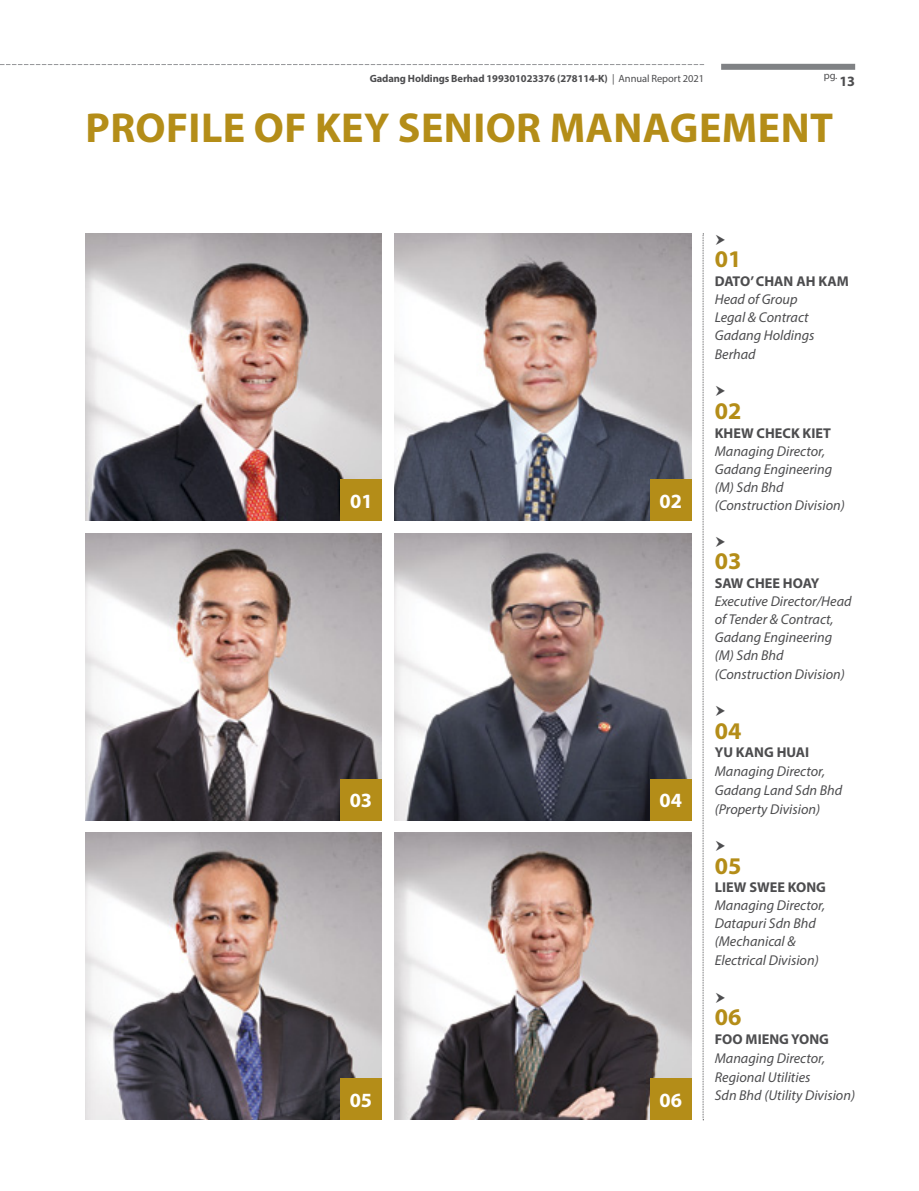
<style>
.page{position:relative;width:919px;height:1191px;background:#fff}
.page>*{position:absolute;margin:0;border:0;box-sizing:border-box;transform-origin:0 0}
.t1{font:700 42px "Myriad Pro";letter-spacing:.01em;color:#b48d18}
.t2{font:700 24px "Myriad Pro";color:#b48d18}
.t3{font:700 20.25px "Myriad Pro";color:#fff}
.t4{font:italic 14.25px/18.3px "Myriad Pro";color:#4d4d4f}
.t5{font:700 14.25px "Myriad Pro";color:#4d4d4f}
.t6{font:700 10.5px "Myriad Pro";letter-spacing:-.01em;color:#4d4d4f}
.t7{font:10.5px "Myriad Pro";color:#4d4d4f}
.s1{font-weight:400}
</style>
<div class="page">
<svg style="left:0;top:64px;width:704px;height:1px"></svg>
<div style="left:721px;top:64px;width:134px;height:6px;background:#808285"></div>
<img style="left:85px;top:234px;width:297px;height:287px">
<img style="left:394px;top:234px;width:297px;height:287px">
<img style="left:85px;top:533px;width:297px;height:287px">
<img style="left:394px;top:533px;width:297px;height:287px">
<img style="left:85px;top:833px;width:297px;height:286px">
<img style="left:394px;top:833px;width:297px;height:286px">
<svg style="left:702px;top:233px;width:2px;height:887px"></svg>
<div style="left:341px;top:480px;width:41px;height:41px;background:#b48d18"></div>
<div style="left:340px;top:779px;width:41px;height:41px;background:#b48d18"></div>
<div style="left:340px;top:1078px;width:41px;height:41px;background:#b48d18"></div>
<div style="left:650px;top:480px;width:41px;height:41px;background:#b48d18"></div>
<div style="left:650px;top:779px;width:41px;height:41px;background:#b48d18"></div>
<div style="left:650px;top:1078px;width:41px;height:41px;background:#b48d18"></div>
<p class="t6" style="left:369px;top:72px;width:336px">GADANG HOLDINGS BERHAD 199301023376 (278114-K) <span class="s1">| Annual Report 2021</span></p>
<p class="t7" style="left:823px;top:69px;width:15px">pg.</p>
<p class="t5" style="left:839px;top:72px;width:17px">13</p>
<h1 class="t1" style="left:85px;top:101px;width:411px">PROFILE OF KEY SENIOR</h1>
<h1 class="t1" style="left:549px;top:101px;width:148px">MANAGEME</h1>
<h1 class="t1" style="left:780px;top:101px;width:54px">NT</h1>
<h2 class="t2" style="left:714px;top:244px;width:28px">01</h2>
<p class="t5" style="left:714px;top:272px;width:135px">DATO’ CHAN AH KAM</p>
<p class="t4" style="left:714px;top:290px;width:101px">Head of Group<br>Legal &amp; Contract<br>Gadang Holdings<br>Berhad</p>
<h3 class="t3" style="left:350px;top:488px;width:24px">01</h3>
<h3 class="t3" style="left:659px;top:488px;width:24px">02</h3>
<h2 class="t2" style="left:714px;top:395px;width:28px">02</h2>
<p class="t5" style="left:714px;top:424px;width:117px">KHEW CHECK KIET</p>
<p class="t4" style="left:714px;top:442px;width:132px">Managing Director,<br>Gadang Engineering (M) Sdn Bhd (Construction Division)</p>
<h2 class="t2" style="left:714px;top:545px;width:28px">03</h2>
<p class="t5" style="left:714px;top:574px;width:98px">SAW CHEE HOAY</p>
<p class="t4" style="left:714px;top:592px;width:138px">Executive Director/Head of Tender &amp; Contract,<br>Gadang Engineering (M) Sdn Bhd (Construction Division)</p>
<h3 class="t3" style="left:349px;top:787px;width:24px">03</h3>
<h3 class="t3" style="left:659px;top:787px;width:24px">04</h3>
<h2 class="t2" style="left:714px;top:715px;width:28px">04</h2>
<p class="t5" style="left:714px;top:743px;width:96px">YU KANG HUAI</p>
<p class="t4" style="left:714px;top:761px;width:129px;line-height:18.8px">Managing Director,<br>Gadang Land Sdn Bhd (Property Division)</p>
<h2 class="t2" style="left:714px;top:850px;width:28px">05</h2>
<p class="t5" style="left:714px;top:878px;width:113px">LIEW SWEE KONG</p>
<p class="t4" style="left:714px;top:896px;width:112px">Managing Director,<br>Datapuri Sdn Bhd (Mechanical &amp;<br>Electrical Division)</p>
<h3 class="t3" style="left:349px;top:1086px;width:24px">05</h3>
<h3 class="t3" style="left:659px;top:1086px;width:24px">06</h3>
<h2 class="t2" style="left:714px;top:1001px;width:28px">06</h2>
<p class="t5" style="left:714px;top:1030px;width:116px">FOO MIENG YONG</p>
<p class="t4" style="left:714px;top:1048px;width:142px;line-height:18.8px">Managing Director,<br>Regional Utilities<br>Sdn Bhd (Utility Division)</p>
</div>
